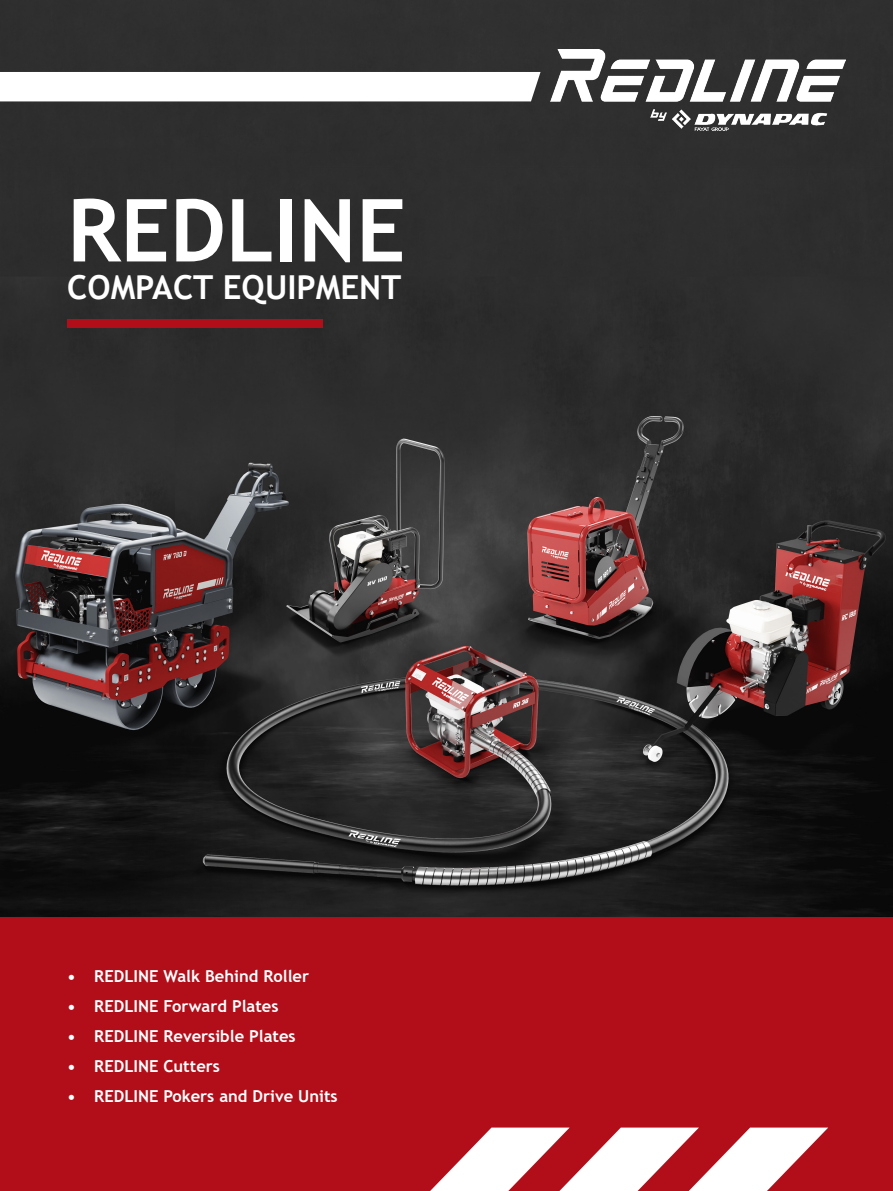
<style>
.page{position:relative;width:893px;height:1191px;background:#fff}
.page>*{position:absolute;margin:0;border:0;box-sizing:border-box;transform-origin:0 0}
.t1{font:700 87px "Trebuchet MS";color:#fff}
.t2{font:700 33px "Trebuchet MS";color:#fff}
.t3{font:700 16.5px "Trebuchet MS";color:#fff}
</style>
<div class="page">
<div style="left:0;top:916px;width:893px;height:275px;background:#b20e19"></div>
<svg style="left:430px;top:1127px;width:398px;height:64px"></svg>
<img style="left:0;top:0;width:893px;height:916px">
<img style="left:0;top:149px;width:893px;height:752px">
<img style="left:551px;top:50px;width:295px;height:81px">
<svg style="left:0;top:72px;width:541px;height:29px"></svg>
<div style="left:67px;top:320px;width:255px;height:8px;background:#b20e19"></div>
<p class="t1" style="left:67px;top:176px;width:340px">REDLINE</p>
<p class="t2" style="left:67px;top:267px;width:336px">COMPACT EQUIPMENT</p>
<p class="t3" style="left:67px;top:965px;width:243px">• REDLINE Walk Behind Roller</p>
<p class="t3" style="left:67px;top:995px;width:213px">• REDLINE Forward Plates</p>
<p class="t3" style="left:67px;top:1025px;width:230px">• REDLINE Reversible Plates</p>
<p class="t3" style="left:67px;top:1055px;width:154px">• REDLINE Cutters</p>
<p class="t3" style="left:67px;top:1085px;width:272px">• REDLINE Pokers and Drive Units</p>
</div>
